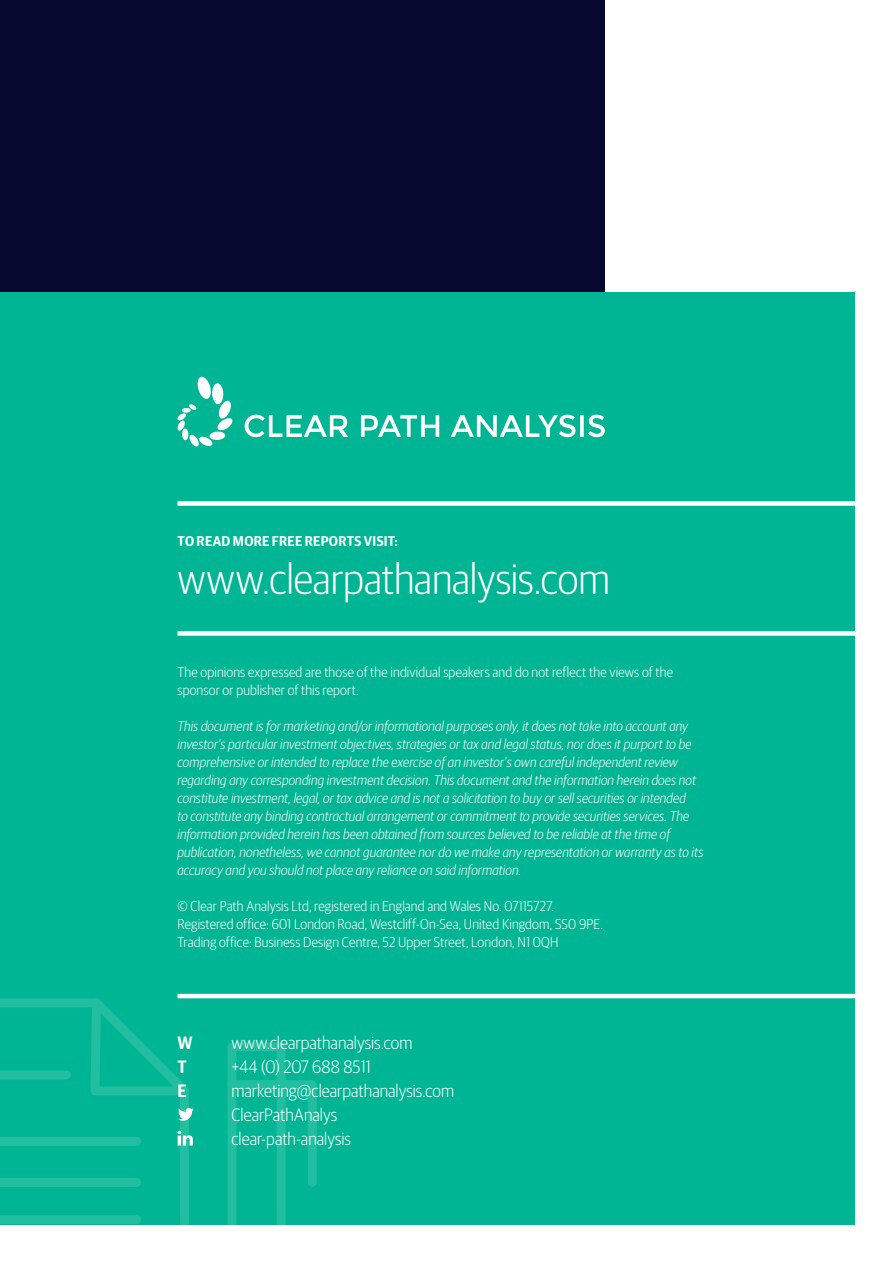
<style>
.page{position:relative;width:893px;height:1263px;background:#fff}
.page>*{position:absolute;margin:0;border:0;box-sizing:border-box;transform-origin:0 0}
.t1{font:300 43.5px "Guardian Sans Narrow";letter-spacing:-.005em;color:#fff}
.t2{font:300 18px/24px "Guardian Sans Narrow";color:#fff}
.t3{font:600 18px "Guardian Sans Narrow";color:#fff}
.t4{font:italic 300 14.25px/18px "Guardian Sans Narrow";letter-spacing:.01em;color:#fff}
.t5{font:300 14.25px/18px "Guardian Sans Narrow";letter-spacing:.01em;color:#fff}
.t6{font:600 14.25px "Guardian Sans Narrow";letter-spacing:.02em;color:#fff}
</style>
<div class="page">
<div style="left:0;top:0;width:605px;height:1224px;background:#070931"></div>
<div style="left:0;top:292px;width:854px;height:932px;background:#00b593"></div>
<svg style="left:0;top:993px;width:321px;height:232px"></svg>
<div style="left:177px;top:631px;width:694px;height:5px;background:#fff"></div>
<hr style="left:177px;top:994px;width:694px;height:4px;background:#fff">
<div style="left:177px;top:501px;width:694px;height:5px;background:#fff"></div>
<svg style="left:177px;top:376px;width:56px;height:71px"></svg>
<svg style="left:245px;top:415px;width:360px;height:22px"></svg>
<svg style="left:177px;top:1131px;width:16px;height:14px"></svg>
<svg style="left:178px;top:1108px;width:16px;height:13px"></svg>
<p class="t6" style="left:178px;top:530px;width:222px">TO READ MORE FREE REPORTS VISIT:</p>
<h1 class="t1" style="left:177px;top:549px;width:434px">www.clearpathanalysis.com</h1>
<p class="t5" style="left:177px;top:662px;width:497px">The opinions expressed are those of the individual speakers and do not reflect the views of the sponsor or publisher of this report.</p>
<p class="t4" style="left:177px;top:716px;width:528px">This document is for marketing and/or informational purposes only, it does not take into account any investor’s particular investment objectives, strategies or tax and legal status, nor does it purport to be comprehensive or intended to replace the exercise of an investor’s own careful independent review regarding any corresponding investment decision. This document and the information herein does not constitute investment, legal, or tax advice and is not a solicitation to buy or sell securities or intended<br>to constitute any binding contractual arrangement or commitment to provide securities services. The information provided herein has been obtained from sources believed to be reliable at the time of publication, nonetheless, we cannot guarantee nor do we make any representation or warranty as to its accuracy and you should not place any reliance on said information.</p>
<p class="t5" style="left:177px;top:896px;width:427px">© Clear Path Analysis Ltd, registered in England and Wales No. 07115727.<br>Registered office: 601 London Road, Westcliff-On-Sea, United Kingdom, SS0 9PE.<br>Trading office: Business Design Centre, 52 Upper Street, London, N1 0QH</p>
<p class="t3" style="left:177px;top:1029px;width:17px">W</p>
<p class="t2" style="left:231px;top:1029px;width:183px">www.clearpathanalysis.com</p>
<p class="t3" style="left:177px;top:1053px;width:11px">T</p>
<p class="t2" style="left:231px;top:1053px;width:141px">+44 (0) 207 688 8511</p>
<p class="t3" style="left:177px;top:1077px;width:11px">E</p>
<p class="t2" style="left:231px;top:1077px;width:224px">marketing@clearpathanalysis.com<br>ClearPathAnalys clear-path-analysis</p>
</div>
